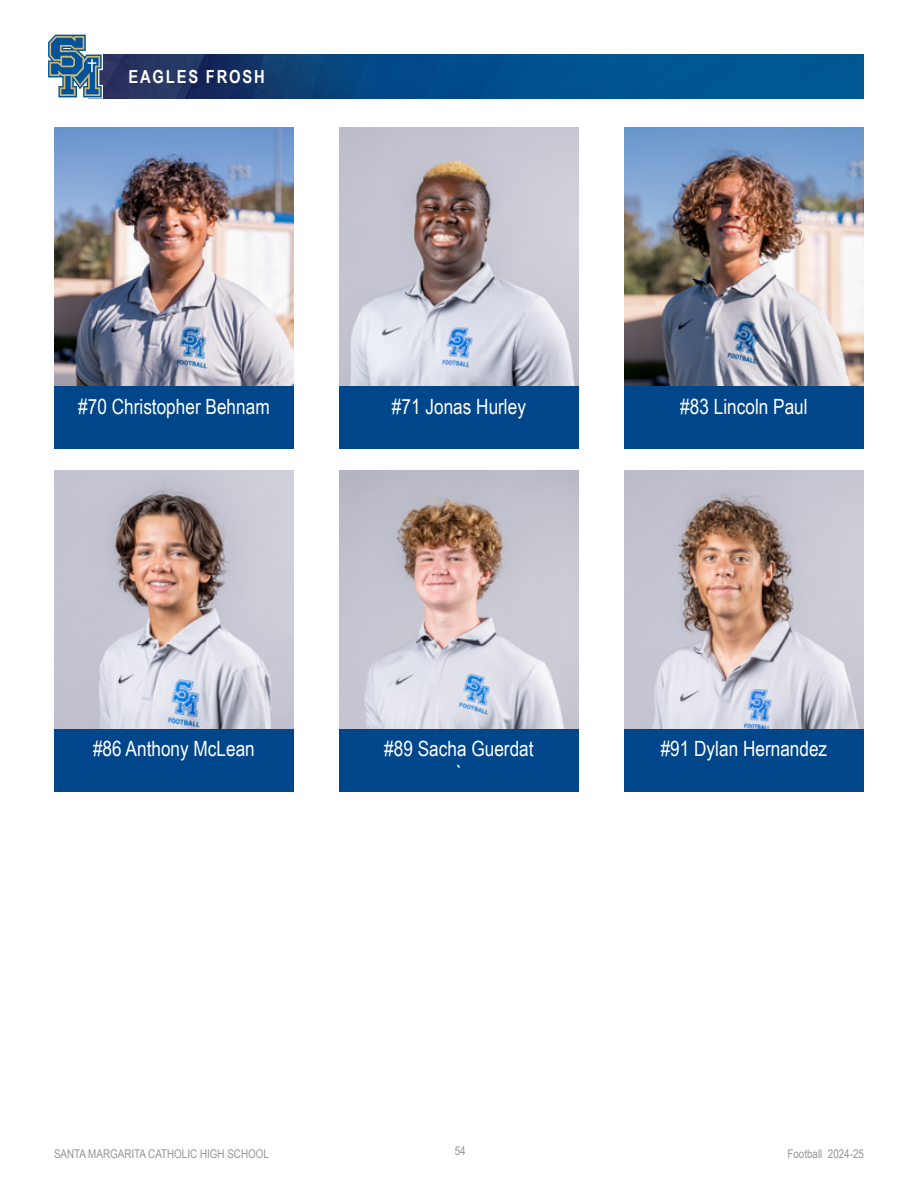
<style>
.page{position:relative;width:918px;height:1188px;background:#fff}
.page>*{position:absolute;margin:0;border:0;box-sizing:border-box;transform-origin:0 0}
.t1{font:21px/24px "Arial Narrow";color:#fff;text-align:center}
.t2{font:700 18px "Arial Narrow";letter-spacing:.1em;color:#fff}
.t3{font:12px "Arial Narrow";color:#939598}
</style>
<div class="page">
<img style="left:103px;top:54px;width:87px;height:45px">
<svg style="left:190px;top:54px;width:674px;height:45px;background:#044b85"></svg>
<svg style="left:48px;top:34px;width:55px;height:65px"></svg>
<img style="left:54px;top:128px;width:240px;height:258px">
<img style="left:339px;top:128px;width:240px;height:258px">
<img style="left:624px;top:128px;width:240px;height:258px">
<img style="left:54px;top:470px;width:240px;height:259px">
<img style="left:339px;top:470px;width:240px;height:259px">
<img style="left:624px;top:470px;width:240px;height:259px">
<div style="left:54px;top:386px;width:240px;height:63px;background:#00468b"></div>
<div style="left:339px;top:386px;width:240px;height:63px;background:#00468b"></div>
<div style="left:624px;top:386px;width:240px;height:63px;background:#00468b"></div>
<div style="left:54px;top:729px;width:240px;height:62px;background:#00468b"></div>
<div style="left:339px;top:729px;width:240px;height:62px;background:#00468b"></div>
<div style="left:624px;top:729px;width:240px;height:62px;background:#00468b"></div>
<p class="t2" style="left:129px;top:63px;width:138px">EAGLES FROSH</p>
<p class="t1" style="left:78px;top:393px;width:193px">#70 Christopher Behnam</p>
<p class="t1" style="left:392px;top:393px;width:136px">#71 Jonas Hurley</p>
<p class="t1" style="left:680px;top:393px;width:129px">#83 Lincoln Paul</p>
<p class="t1" style="left:93px;top:735px;width:163px">#86 Anthony McLean</p>
<p class="t1" style="left:384px;top:735px;width:151px">#89 Sacha Guerdat `</p>
<p class="t1" style="left:661px;top:735px;width:168px">#91 Dylan Hernandez</p>
<p class="t3" style="left:54px;top:1145px;width:216px">SANTA MARGARITA CATHOLIC HIGH SCHOOL</p>
<p class="t3" style="left:455px;top:1142px;width:12px">54</p>
<p class="t3" style="left:787px;top:1145px;width:78px">Football 2024-25</p>
</div>
